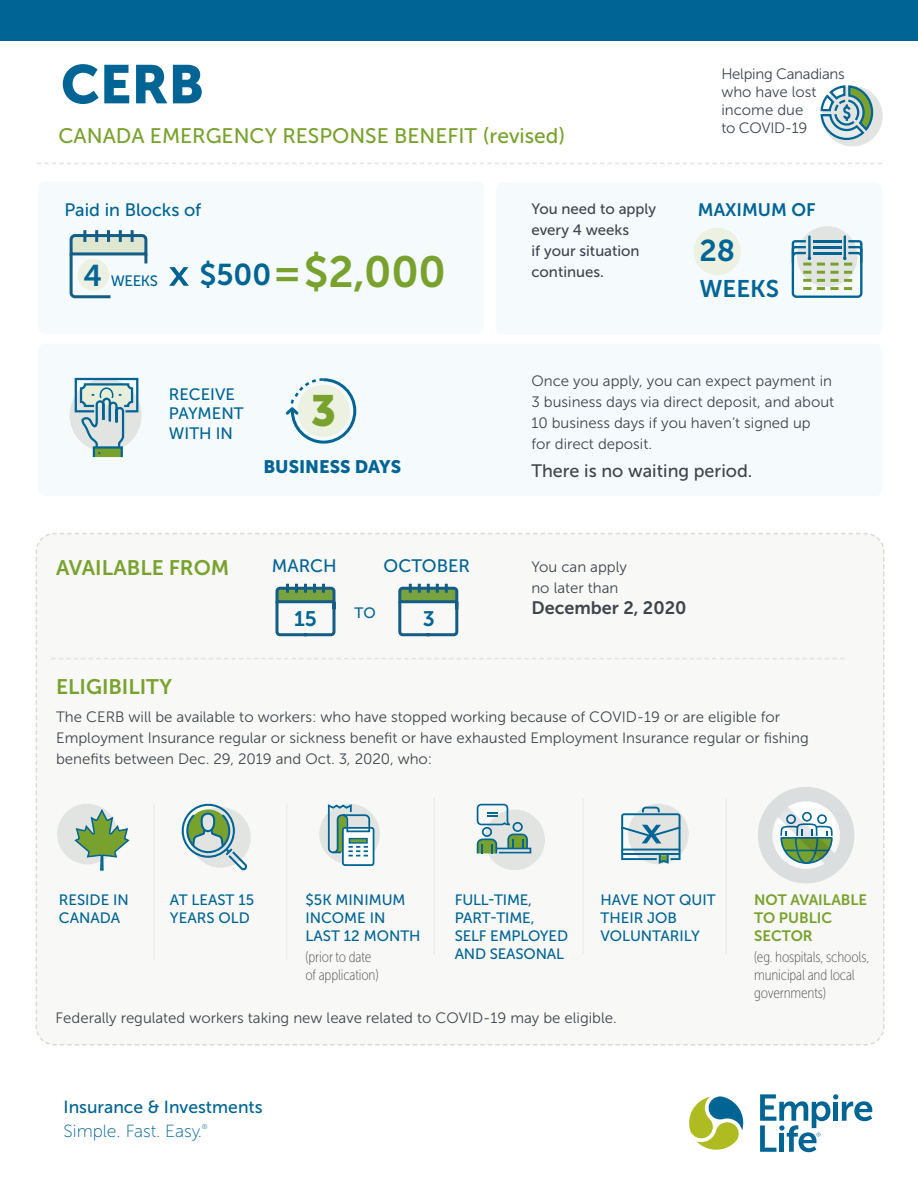
<style>
.page{position:relative;width:918px;height:1188px;background:#fff}
.page>*{position:absolute;margin:0;border:0;box-sizing:border-box;transform-origin:0 0}
.t1{font:54px "Museo Sans 900";color:#006494}
.t2{font:43.5px "Museo Sans 700";color:#78a22d}
.t3{font:43.5px "Museo Sans 900";color:#78a22d}
.t4{font:30px "Museo Sans 700";color:#006494}
.t5{font:24px "Museo Sans 700";color:#006494}
.t6{font:21px "Museo Sans 500";color:#78a22d}
.t7{font:21px "Museo Sans 700";color:#78a22d}
.t8{font:21px "Museo Sans 700";color:#006494}
.t9{font:18px "Museo Sans 500";color:#006494}
.t10{font:18px "Museo Sans 500";color:#3e464c}
.t11{font:18px "Museo Sans 700";color:#3e464c}
.t12{font:18px "Museo Sans 900";color:#006494}
.t13{font:18px "Museo Sans 700";color:#006494}
.Tagline_Text{font:17.55px/24px "Museo Sans 500";color:#006494}
.t14{font:16.5px/19.8px "Museo Sans 500";color:#006494}
.EL_Body_Text_-_10_pt{font:15px/21px "Museo Sans 300";color:#3e464c}
.t15{font:15px/18px "Museo Sans 500";color:#006494}
.t16{font:15px/18px "Museo Sans Cond 100";letter-spacing:-.01em;color:#57585a}
.t17{font:15px/21px "Museo Sans 500";color:#3e464c}
.EL_Body_Text_-_10_pt-2{font:15px/18px "Museo Sans 300";letter-spacing:-.02em;color:#3e464c}
.t18{font:15px/18px "Museo Sans 700";color:#78a22d}
.Tagline_Text-2{font:7.05px "Museo Sans 100";color:#006494}
.s1{font-family:"Museo Sans 700";font-size:30px}
.s2{font-size:30px;color:#006494}
.s3{font-family:"Museo Sans 100"}
</style>
<div class="page">
<div style="left:0;top:0;width:918px;height:40px;background:#006494"></div>
<svg style="left:37px;top:163px;width:845px;height:1px"></svg>
<div style="left:822px;top:86px;width:61px;height:60px;background:#e2e4e1;border-radius:50%"></div>
<svg style="left:820px;top:85px;width:54px;height:56px"></svg>
<div style="left:38px;top:181px;width:446px;height:153px;background:#f5fafd;border-radius:7px"></div>
<div style="left:38px;top:344px;width:844px;height:152px;background:#f5fafd;border-radius:7px"></div>
<div style="left:496px;top:183px;width:386px;height:152px;background:#f5fafd;border-radius:7px"></div>
<div style="left:694px;top:228px;width:47px;height:47px;background:#ecf1e1;border-radius:50%"></div>
<div style="left:797px;top:226px;width:61px;height:61px;background:#e2e4e1;border-radius:50%"></div>
<hr style="left:808px;top:235px;width:3px;height:23px;background:#006494">
<hr style="left:844px;top:235px;width:2px;height:23px;background:#006494">
<svg style="left:792px;top:240px;width:70px;height:58px"></svg>
<div style="left:70px;top:379px;width:72px;height:73px;background:#e2e4e1;border-radius:50%"></div>
<svg style="left:74px;top:377px;width:66px;height:79px"></svg>
<svg style="left:69px;top:230px;width:79px;height:69px"></svg>
<svg style="left:169px;top:267px;width:20px;height:19px"></svg>
<svg style="left:286px;top:378px;width:71px;height:66px"></svg>
<svg style="left:35px;top:533px;width:850px;height:513px"></svg>
<svg style="left:274px;top:581px;width:63px;height:57px"></svg>
<svg style="left:397px;top:581px;width:63px;height:57px"></svg>
<svg style="left:51px;top:658px;width:793px;height:1px"></svg>
<svg style="left:689px;top:1096px;width:55px;height:54px"></svg>
<svg style="left:760px;top:1094px;width:112px;height:58px"></svg>
<div style="left:319px;top:804px;width:61px;height:60px;background:#e2e4e1;border-radius:50%"></div>
<div style="left:343px;top:828px;width:31px;height:37px;background:#fff;border-radius:2px"></div>
<div style="left:342px;top:827px;width:32px;height:39px;border:2px solid #006494;border-radius:2px"></div>
<svg style="left:327px;top:803px;width:44px;height:53px"></svg>
<div style="left:628px;top:804px;width:61px;height:60px;background:#e2e4e1;border-radius:50%"></div>
<div style="left:484px;top:810px;width:61px;height:60px;background:#e2e4e1;border-radius:50%"></div>
<svg style="left:477px;top:804px;width:54px;height:49px"></svg>
<svg style="left:621px;top:807px;width:60px;height:57px"></svg>
<hr style="left:725px;top:798px;width:2px;height:156px;background:#ebedee">
<hr style="left:582px;top:798px;width:2px;height:156px;background:#ebedee">
<hr style="left:433px;top:798px;width:2px;height:156px;background:#ebedee">
<hr style="left:286px;top:804px;width:1px;height:156px;background:#ebedee">
<hr style="left:153px;top:804px;width:2px;height:156px;background:#ebedee">
<div style="left:190px;top:807px;width:61px;height:61px;background:#e2e4e1;border-radius:50%"></div>
<svg style="left:179px;top:801px;width:68px;height:69px"></svg>
<div style="left:57px;top:804px;width:61px;height:60px;background:#e2e4e1;border-radius:50%"></div>
<svg style="left:73px;top:808px;width:58px;height:63px"></svg>
<svg style="left:758px;top:787px;width:96px;height:96px"></svg>
<h1 class="t1" style="left:61px;top:54px;width:145px">CERB</h1>
<h1 class="t6" style="left:58px;top:124px;width:509px">CANADA EMERGENCY RESPONSE BENEFIT (revised)</h1>
<p class="t9" style="left:64px;top:200px;width:138px">Paid in Blocks of</p>
<p class="t15" style="left:83px;top:272px;width:76px"><span class="s1">4</span> WEEKS</p>
<p class="t2" style="left:199px;top:247px;width:248px"><span class="s2">$500</span>=$2,000</p>
<p class="t17" style="left:531px;top:198px;width:126px">You need to apply every 4 weeks<br>if your situation continues.</p>
<p class="EL_Body_Text_-_10_pt-2" style="left:721px;top:65px;width:125px">Helping Canadians who have lost income due<br>to COVID-19</p>
<p class="t13" style="left:698px;top:200px;width:119px">MAXIMUM OF</p>
<p class="t4" style="left:699px;top:234px;width:37px">28</p>
<p class="t5" style="left:699px;top:275px;width:81px">WEEKS</p>
<p class="t14" style="left:169px;top:384px;width:76px">RECEIVE<br>PAYMENT<br>WITH IN</p>
<p class="t3" style="left:311px;top:386px;width:27px">3</p>
<p class="t12" style="left:263px;top:457px;width:139px">BUSINESS DAYS</p>
<h2 class="t7" style="left:56px;top:556px;width:175px">AVAILABLE FROM</h2>
<p class="t9" style="left:272px;top:556px;width:67px">MARCH</p>
<p class="t8" style="left:294px;top:607px;width:24px">15</p>
<p class="t15" style="left:355px;top:604px;width:23px">TO</p>
<p class="t9" style="left:384px;top:556px;width:88px">OCTOBER</p>
<p class="t8" style="left:423px;top:607px;width:14px">3</p>
<p class="EL_Body_Text_-_10_pt" style="left:531px;top:370px;width:304px">Once you apply, you can expect payment in 3 business days via direct deposit, and about 10 business days if you haven’t signed up<br>for direct deposit.</p>
<p class="t10" style="left:531px;top:461px;width:223px">There is no waiting period.</p>
<p class="EL_Body_Text_-_10_pt" style="left:531px;top:557px;width:97px">You can apply no later than</p>
<p class="t11" style="left:531px;top:598px;width:157px">December 2, 2020</p>
<h2 class="t7" style="left:56px;top:675px;width:118px">ELIGIBILITY</h2>
<p class="EL_Body_Text_-_10_pt" style="left:56px;top:707px;width:754px">The CERB will be available to workers: who have stopped working because of COVID-19 or are eligible for<br>Employment Insurance regular or sickness benefit or have exhausted Employment Insurance regular or fishing benefits between Dec. 29, 2019 and Oct. 3, 2020, who:</p>
<p class="t15" style="left:59px;top:891px;width:72px">RESIDE IN<br>CANADA</p>
<p class="t15" style="left:170px;top:891px;width:86px">AT LEAST 15<br>YEARS OLD</p>
<p class="t15" style="left:305px;top:891px;width:117px">$5K MINIMUM<br>INCOME IN<br>LAST 12 MONTH</p>
<p class="t16" style="left:305px;top:948px;width:75px">(prior to date of application)</p>
<p class="t15" style="left:455px;top:891px;width:115px">FULL-TIME,<br>PART-TIME,<br>SELF EMPLOYED<br>AND SEASONAL</p>
<p class="t15" style="left:601px;top:891px;width:117px">HAVE NOT QUIT<br>THEIR JOB<br>VOLUNTARILY</p>
<p class="t18" style="left:754px;top:891px;width:115px">NOT AVAILABLE<br>TO PUBLIC<br>SECTOR</p>
<p class="t16" style="left:754px;top:948px;width:117px">(eg. hospitals, schools, municipal and local governments)</p>
<p class="EL_Body_Text_-_10_pt" style="left:56px;top:1008px;width:563px">Federally regulated workers taking new leave related to COVID-19 may be eligible.</p>
<p class="Tagline_Text" style="left:64px;top:1095px;width:201px">Insurance &amp; Investments<br><span class="s3">Simple. Fast. Easy.</span></p>
<p class="Tagline_Text-2" style="left:202px;top:1123px;width:7px">®</p>
</div>
